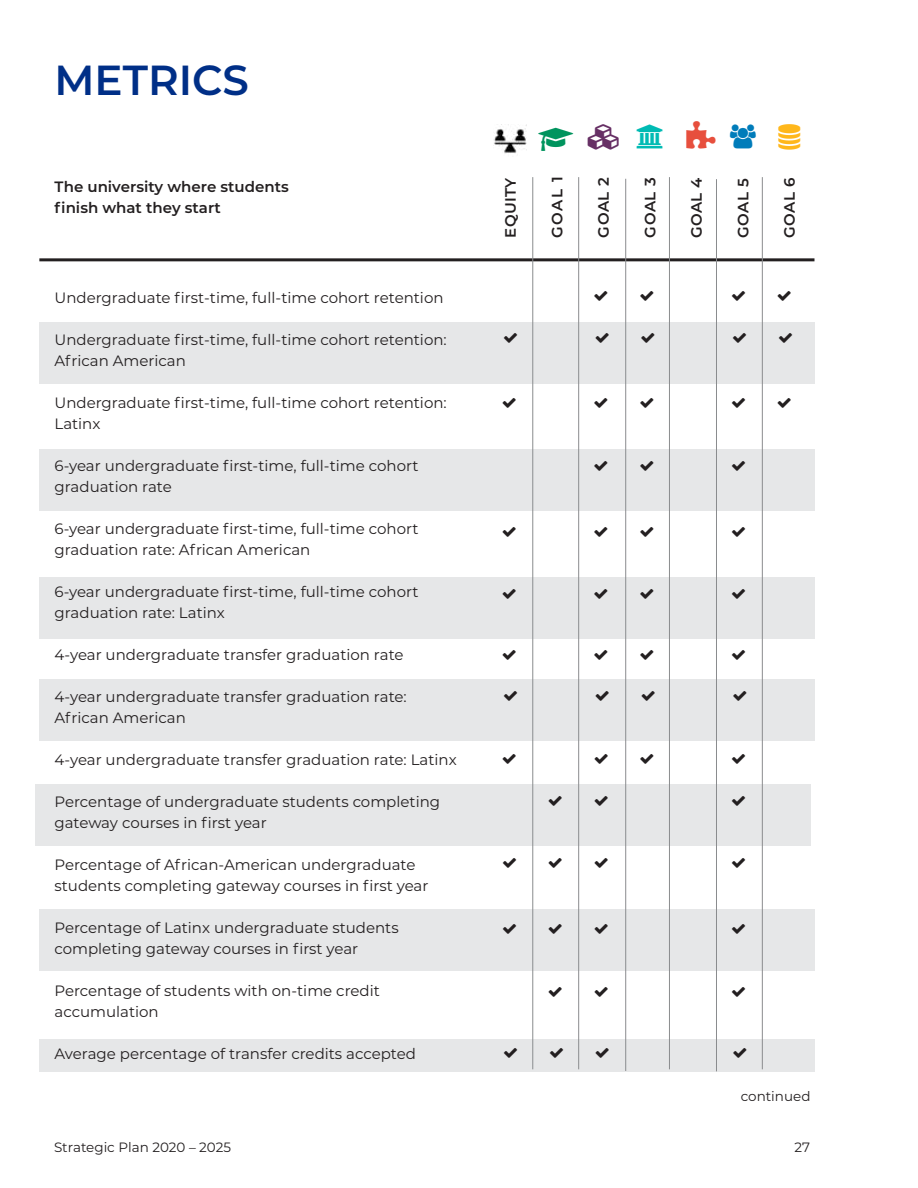
<style>
.page{position:relative;width:918px;height:1188px;background:#fff}
.page>*{position:absolute;margin:0;border:0;box-sizing:border-box;transform-origin:0 0}
.t1{font:600 42px "Montserrat";color:#002f87}
.t2{font:15px/21px "Montserrat";color:#231f20}
.t3{font:600 15px/21px "Montserrat";color:#231f20}
.t4{font:13.5px "Montserrat";color:#231f20}
</style>
<div class="page">
<div style="left:39px;top:909px;width:775px;height:62px;background:#e6e7e8"></div>
<div style="left:35px;top:784px;width:775px;height:62px;background:#e6e7e8"></div>
<div style="left:39px;top:679px;width:775px;height:62px;background:#e6e7e8"></div>
<div style="left:39px;top:578px;width:775px;height:61px;background:#e6e7e8"></div>
<div style="left:39px;top:1039px;width:775px;height:32px;background:#e6e7e8"></div>
<div style="left:39px;top:323px;width:775px;height:61px;background:#e6e7e8"></div>
<div style="left:39px;top:449px;width:775px;height:62px;background:#e6e7e8"></div>
<img style="left:494px;top:124px;width:32px;height:30px">
<hr style="left:39px;top:258px;width:775px;height:3px;background:#231f20">
<hr style="left:532px;top:177px;width:1px;height:892px;background:#8a8c8e">
<hr style="left:578px;top:177px;width:1px;height:892px;background:#8a8c8e">
<hr style="left:625px;top:179px;width:1px;height:892px;background:#8a8c8e">
<hr style="left:669px;top:177px;width:1px;height:892px;background:#8a8c8e">
<hr style="left:716px;top:179px;width:1px;height:892px;background:#8a8c8e">
<hr style="left:762px;top:177px;width:1px;height:892px;background:#8a8c8e">
<h1 class="t1" style="left:54px;top:50px;width:196px">METRICS</h1>
<p class="t3" style="left:55px;top:175px;width:236px">The university where students finish what they start</p>
<p class="t2" style="left:54px;top:287px;width:391px">Undergraduate first-time, full-time cohort retention</p>
<p class="t2" style="left:54px;top:329px;width:394px">Undergraduate first-time, full-time cohort retention:<br>African American</p>
<p class="t2" style="left:54px;top:392px;width:394px">Undergraduate first-time, full-time cohort retention:<br>Latinx</p>
<p class="t2" style="left:54px;top:455px;width:366px">6-year undergraduate first-time, full-time cohort graduation rate</p>
<p class="t2" style="left:54px;top:518px;width:366px">6-year undergraduate first-time, full-time cohort graduation rate: African American</p>
<p class="t2" style="left:54px;top:581px;width:366px">6-year undergraduate first-time, full-time cohort graduation rate: Latinx</p>
<p class="t2" style="left:54px;top:644px;width:351px">4-year undergraduate transfer graduation rate</p>
<p class="t2" style="left:54px;top:686px;width:354px">4-year undergraduate transfer graduation rate:<br>African American</p>
<p class="t2" style="left:54px;top:749px;width:404px">4-year undergraduate transfer graduation rate: Latinx</p>
<p class="t2" style="left:54px;top:791px;width:387px">Percentage of undergraduate students completing gateway courses in first year</p>
<p class="t2" style="left:54px;top:854px;width:376px">Percentage of African-American undergraduate students completing gateway courses in first year</p>
<p class="t2" style="left:54px;top:917px;width:346px">Percentage of Latinx undergraduate students completing gateway courses in first year</p>
<p class="t2" style="left:54px;top:980px;width:327px">Percentage of students with on-time credit accumulation</p>
<p class="t2" style="left:54px;top:1043px;width:363px">Average percentage of transfer credits accepted</p>
<p class="t3" style="left:499px;top:238px;width:61px;rotate:-90deg">EQUITY</p>
<p class="t3" style="left:546px;top:238px;width:62px;rotate:-90deg">GOAL 1</p>
<p class="t3" style="left:592px;top:238px;width:62px;rotate:-90deg">GOAL 2</p>
<p class="t3" style="left:639px;top:238px;width:62px;rotate:-90deg">GOAL 3</p>
<p class="t3" style="left:685px;top:238px;width:61px;rotate:-90deg">GOAL 4</p>
<p class="t3" style="left:732px;top:238px;width:61px;rotate:-90deg">GOAL 5</p>
<p class="t3" style="left:778px;top:238px;width:62px;rotate:-90deg">GOAL 6</p>
<p class="t4" style="left:741px;top:1087px;width:71px">continued</p>
<p class="t4" style="left:54px;top:1138px;width:179px">Strategic Plan 2020 – 2025</p>
<p class="t4" style="left:794px;top:1138px;width:17px">27</p>
</div>
